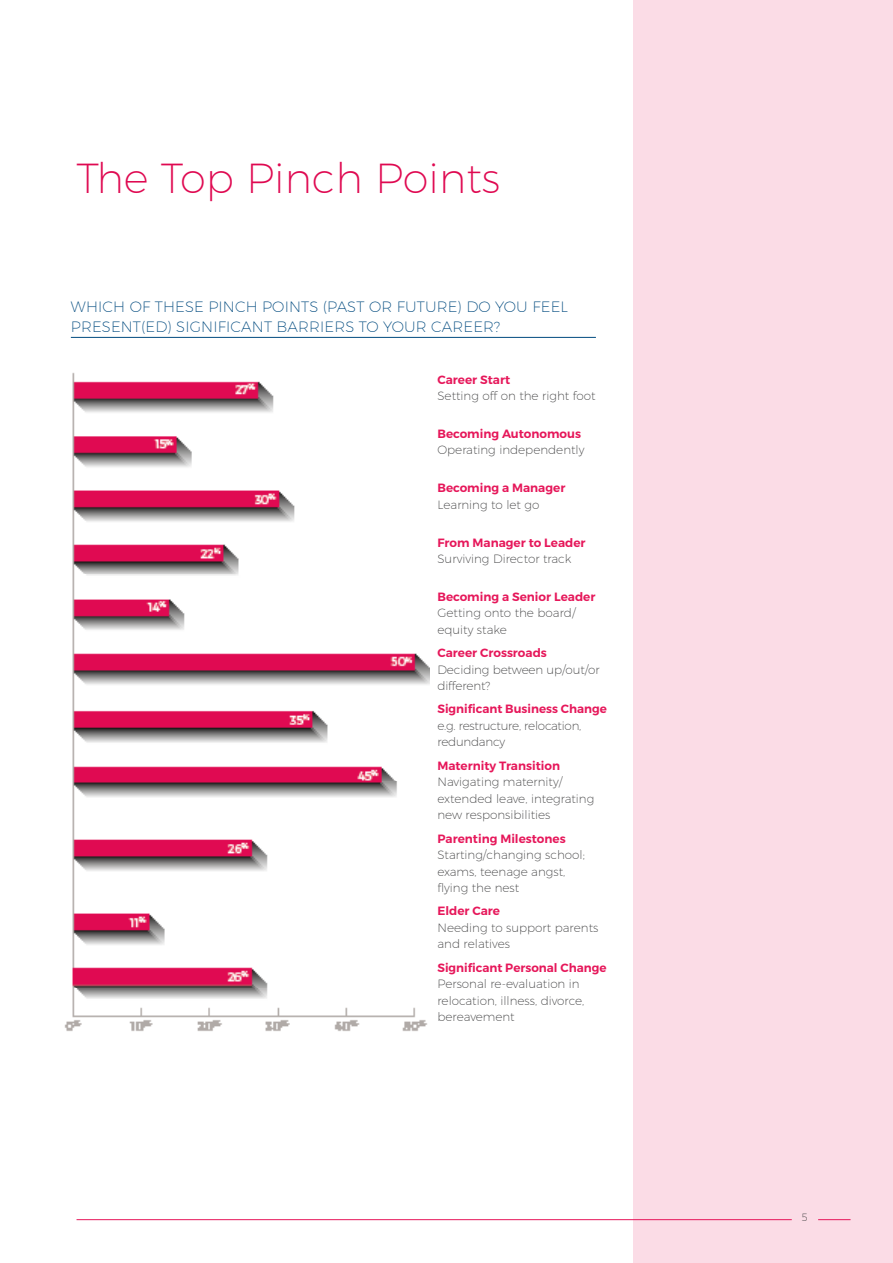
<style>
.page{position:relative;width:893px;height:1263px;background:#fff}
.page>*{position:absolute;margin:0;border:0;box-sizing:border-box;transform-origin:0 0}
.t1{font:200 42px "Montserrat";color:#df0951}
.t2{font:200 15px/19.5px "Montserrat";letter-spacing:.01em;color:#004a7f}
.t3{font:200 12px/16.5px "Montserrat";color:#3e3e3f}
.t4{font:600 12px "Montserrat";color:#e6175a}
.t5{font:200 12px/16.5px "Montserrat";letter-spacing:-.02em;color:#3e3e3f}
.t6{font:200 10.5px "Montserrat";color:#3e3e3f}
</style>
<div class="page">
<div style="left:633px;top:0;width:260px;height:1263px;background:#fbdce6"></div>
<hr style="left:818px;top:1219px;width:33px;height:1px;background:#e6175a">
<hr style="left:71px;top:337px;width:525px;height:1px;background:#004a7f">
<hr style="left:77px;top:1219px;width:715px;height:1px;background:#e6175a">
<img style="left:64px;top:372px;width:365px;height:659px">
<h1 class="t1" style="left:77px;top:159px;width:425px">The Top Pinch Points</h1>
<p class="t2" style="left:71px;top:298px;width:499px">WHICH OF THESE PINCH POINTS (PAST OR FUTURE) DO YOU FEEL<br>PRESENT(ED) SIGNIFICANT BARRIERS TO YOUR CAREER?</p>
<p class="t4" style="left:437px;top:374px;width:74px">Career Start</p>
<p class="t3" style="left:437px;top:388px;width:159px">Setting off on the right foot</p>
<p class="t4" style="left:437px;top:429px;width:145px">Becoming Autonomous</p>
<p class="t3" style="left:437px;top:442px;width:148px">Operating independently</p>
<p class="t4" style="left:437px;top:483px;width:129px">Becoming a Manager</p>
<p class="t3" style="left:437px;top:497px;width:103px">Learning to let go</p>
<p class="t4" style="left:437px;top:537px;width:150px">From Manager to Leader</p>
<p class="t3" style="left:437px;top:551px;width:136px">Surviving Director track</p>
<p class="t4" style="left:437px;top:591px;width:159px">Becoming a Senior Leader</p>
<p class="t3" style="left:437px;top:605px;width:140px">Getting onto the board/ equity stake</p>
<p class="t4" style="left:437px;top:648px;width:111px">Career Crossroads</p>
<p class="t3" style="left:437px;top:661px;width:164px">Deciding between up/out/or different?</p>
<p class="t4" style="left:437px;top:704px;width:171px">Significant Business Change</p>
<p class="t5" style="left:437px;top:718px;width:145px">e.g. restructure, relocation, redundancy</p>
<p class="t4" style="left:437px;top:760px;width:124px">Maternity Transition</p>
<p class="t3" style="left:437px;top:774px;width:158px">Navigating maternity/ extended leave, integrating new responsibilities</p>
<p class="t4" style="left:437px;top:833px;width:130px">Parenting Milestones</p>
<p class="t3" style="left:437px;top:847px;width:149px">Starting/changing school; exams, teenage angst, flying the nest</p>
<p class="t4" style="left:437px;top:906px;width:64px">Elder Care</p>
<p class="t3" style="left:437px;top:920px;width:162px">Needing to support parents and relatives</p>
<p class="t4" style="left:437px;top:962px;width:171px">Significant Personal Change</p>
<p class="t3" style="left:437px;top:976px;width:148px">Personal re-evaluation in relocation, illness, divorce, bereavement</p>
<p class="t6" style="left:802px;top:1212px;width:7px">5</p>
</div>
